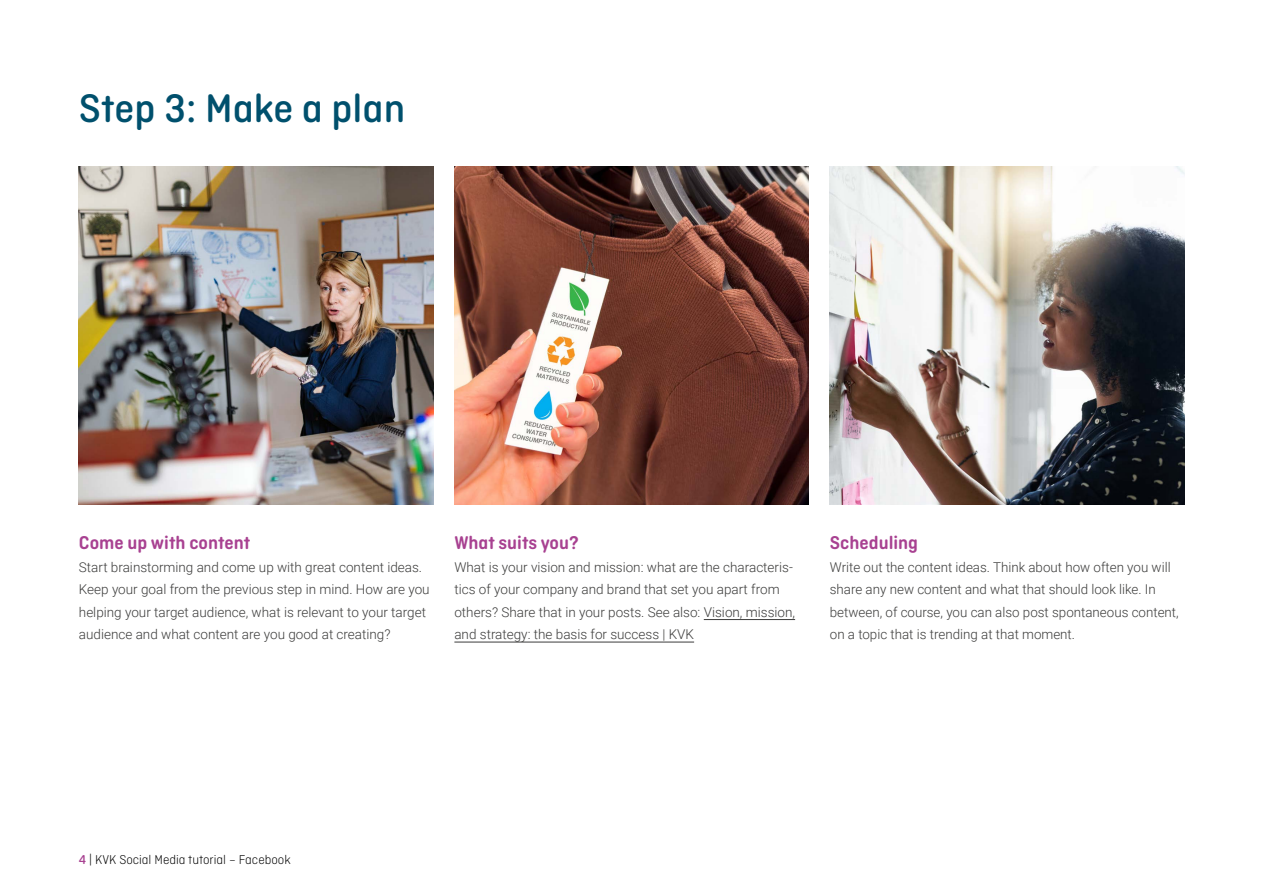
<style>
.page{position:relative;width:1263px;height:893px;background:#fff}
.page>*{position:absolute;margin:0;border:0;box-sizing:border-box;transform-origin:0 0}
._5_Kop_1{font:500 42px "Ciutadella Rounded";color:#00506d}
._2_Tussenkop{font:600 19.5px "Ciutadella Rounded";color:#a84191}
._0_plat{font:300 13.5px/22.5px "Roboto";color:#3c3c3b}
.t1{font:300 13.5px "Ciutadella Rounded";color:#000}
.s1{font-weight:500;color:#a84191}
</style>
<div class="page">
<img style="left:79px;top:167px;width:354px;height:337px">
<hr style="left:704px;top:619px;width:91px;height:1px;background:#3c3c3b">
<hr style="left:454px;top:642px;width:240px;height:1px;background:#3c3c3b">
<img style="left:454px;top:167px;width:354px;height:337px">
<img style="left:830px;top:167px;width:354px;height:337px">
<h2 class="_5_Kop_1" style="left:79px;top:84px;width:328px">Step 3: Make a plan</h2>
<h3 class="_2_Tussenkop" style="left:79px;top:532px;width:173px">Come up with content</h3>
<p class="_0_plat" style="left:79px;top:555px;width:352px">Start brainstorming and come up with great content ideas.<br>Keep your goal from the previous step in mind. How are you helping your target audience, what is relevant to your target audience and what content are you good at creating?</p>
<h3 class="_2_Tussenkop" style="left:454px;top:532px;width:126px">What suits you?</h3>
<p class="_0_plat" style="left:454px;top:555px;width:342px">What is your vision and mission: what are the characteris&shy;tics of your company and brand that set you apart from others? Share that in your posts. See also: Vision, mission, and strategy: the basis for success | KVK</p>
<h3 class="_2_Tussenkop" style="left:830px;top:532px;width:90px">Scheduling</h3>
<p class="_0_plat" style="left:830px;top:555px;width:350px">Write out the content ideas. Think about how often you will share any new content and what that should look like. In between, of course, you can also post spontaneous content, on a topic that is trending at that moment.</p>
<p class="t1" style="left:79px;top:852px;width:213px"><span class="s1">4</span> | KVK Social Media tutorial – Facebook</p>
</div>
